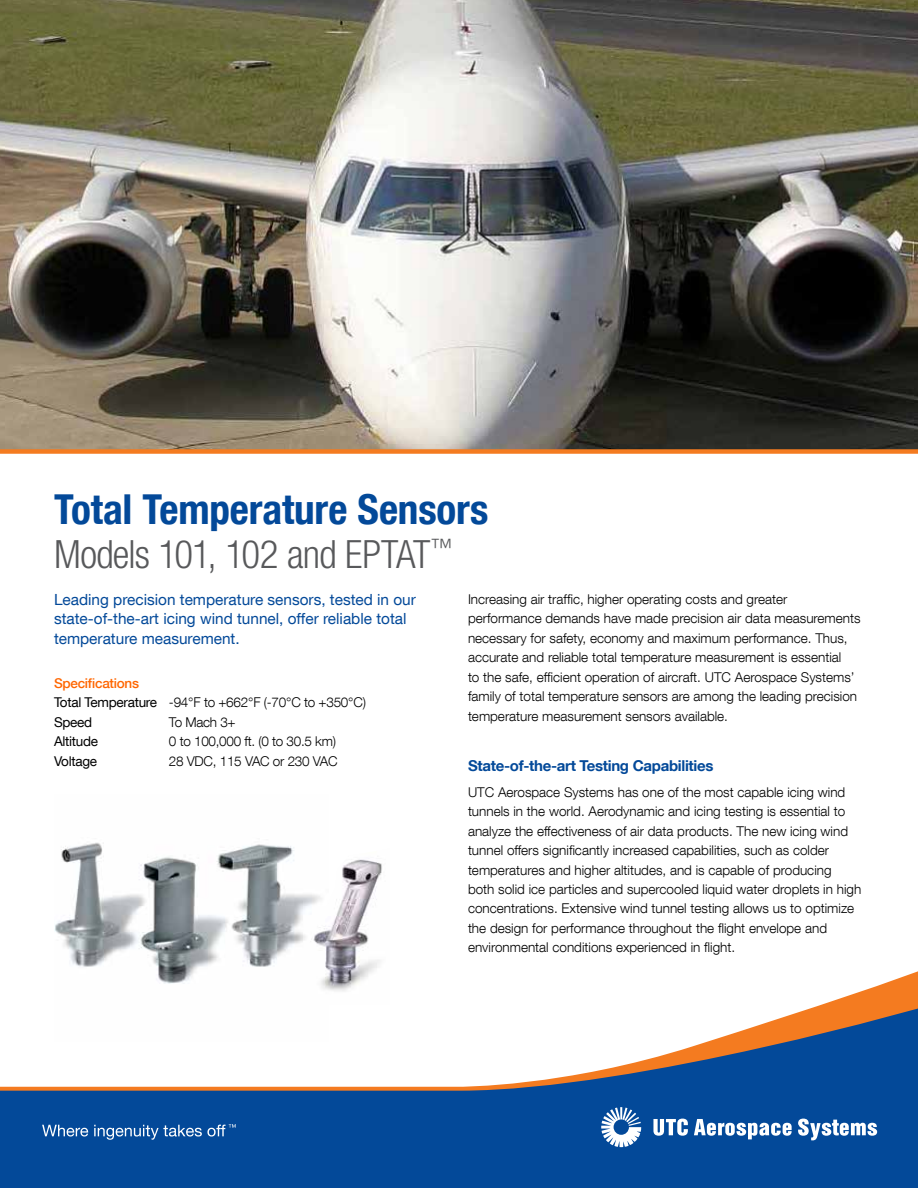
<style>
.page{position:relative;width:918px;height:1188px;background:#fff}
.page>*{position:absolute;margin:0;border:0;box-sizing:border-box;transform-origin:0 0}
.t1{font:700 condensed 41.25px "Helvetica Neue LT Com";letter-spacing:-.005em;color:#034999}
.t2{font:300 condensed 39px "Helvetica Neue LT Com";letter-spacing:-.025em;color:#58595b}
.t3{font:15.3px/19.5px "Helvetica Neue LT Com";color:#034999}
.t4{font:700 15px "Helvetica Neue LT Com";letter-spacing:-.02em;color:#034999}
.t5{font:300 13.5px/19.5px "Helvetica Neue LT Com";color:#000}
.t6{font:300 13.5px/19.5px "Helvetica Neue LT Com";letter-spacing:-.02em;color:#000}
.t7{font:13.5px "Helvetica Neue LT Com";letter-spacing:-.02em;color:#000}
.s1{font-weight:500;color:#f60}
.s2{font-weight:400}
</style>
<div class="page">
<img style="left:0;top:0;width:918px;height:449px">
<div style="left:0;top:449px;width:918px;height:5px;background:#f47b20"></div>
<div style="left:0;top:1091px;width:918px;height:97px;background:#034999"></div>
<svg style="left:0;top:971px;width:918px;height:120px"></svg>
<svg style="left:601px;top:1107px;width:40px;height:40px"></svg>
<svg style="left:653px;top:1119px;width:35px;height:17px"></svg>
<svg style="left:798px;top:1119px;width:79px;height:21px"></svg>
<svg style="left:694px;top:1119px;width:98px;height:20px"></svg>
<svg style="left:42px;top:1125px;width:46px;height:12px"></svg>
<svg style="left:94px;top:1124px;width:142px;height:16px"></svg>
<img style="left:54px;top:842px;width:275px;height:200px">
<img style="left:310px;top:849px;width:79px;height:155px">
<h1 class="t1" style="left:54px;top:494px;width:436px">Total Temperature Sensors</h1>
<h2 class="t2" style="left:54px;top:540px;width:401px">Models 101, 102 and EPTAT<sup>™</sup></h2>
<p class="t3" style="left:54px;top:591px;width:363px">Leading precision temperature sensors, tested in our state-of-the-art icing wind tunnel, offer reliable total temperature measurement.</p>
<p class="t5" style="left:468px;top:589px;width:394px">Increasing air traffic, higher operating costs and greater performance demands have made precision air data measurements necessary for safety, economy and maximum performance. Thus, accurate and reliable total temperature measurement is essential<br>to the safe, efficient operation of aircraft. UTC Aerospace Systems’ family of total temperature sensors are among the leading precision temperature measurement sensors available.</p>
<p class="t6" style="left:54px;top:673px;width:314px"><span class="s1">Specifications<br></span><span class="s2">Total Temperature</span> -94°F to +662°F (-70°C to +350°C)<br><span class="s2">Speed</span></p>
<p class="t5" style="left:169px;top:712px;width:68px">To Mach 3+</p>
<p class="t7" style="left:54px;top:736px;width:46px">Altitude</p>
<p class="t6" style="left:169px;top:732px;width:168px">0 to 100,000 ft. (0 to 30.5 km)</p>
<p class="t7" style="left:54px;top:756px;width:45px">Voltage</p>
<p class="t6" style="left:169px;top:751px;width:170px">28 VDC, 115 VAC or 230 VAC</p>
<p class="t4" style="left:468px;top:760px;width:247px">State-of-the-art Testing Capabilities</p>
<p class="t5" style="left:468px;top:782px;width:395px">UTC Aerospace Systems has one of the most capable icing wind tunnels in the world. Aerodynamic and icing testing is essential to analyze the effectiveness of air data products. The new icing wind tunnel offers significantly increased capabilities, such as colder temperatures and higher altitudes, and is capable of producing both solid ice particles and supercooled liquid water droplets in high concentrations. Extensive wind tunnel testing allows us to optimize the design for performance throughout the flight envelope and environmental conditions experienced in flight.</p>
</div>
